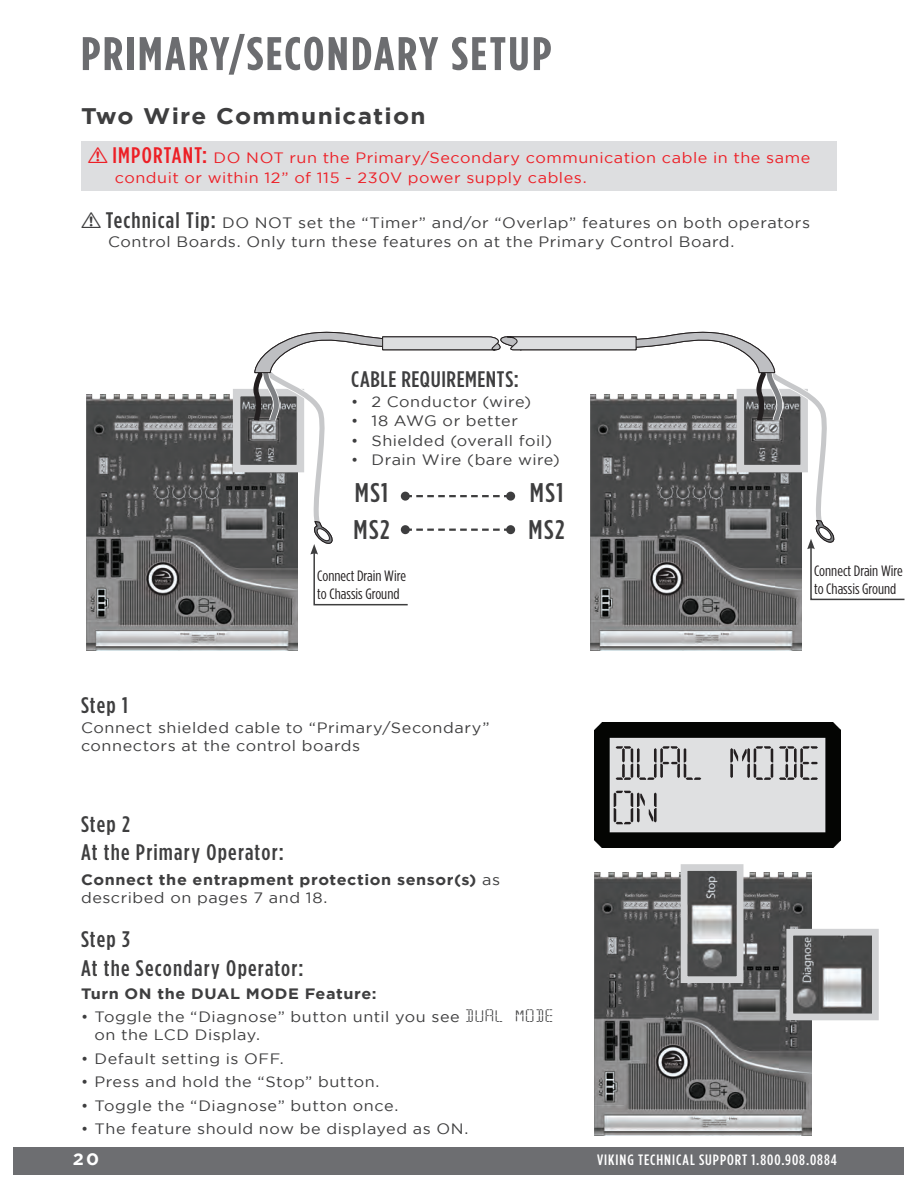
<style>
.page{position:relative;width:918px;height:1188px;background:#fff}
.page>*{position:absolute;margin:0;border:0;box-sizing:border-box;transform-origin:0 0}
.t1{font:48px/44.4px "Segmental";color:#231f20;scale:1.08 1}
.t2{font:700 47.1px "Gotham Condensed";letter-spacing:.05em;color:#6c6d70;scale:1.08 1}
.t3{font:500 27px/36.8px "Gotham Condensed";letter-spacing:.05em;color:#3e3e3f;scale:1.08 1}
.t4{font:500 22.5px/28.7px "Gotham Condensed";letter-spacing:.045em;color:#3e3e3f;scale:1.08 1}
.t5{font:700 22.5px "Gotham";letter-spacing:.05em;color:#3e3e3f;scale:1.08 1}
.t6{font:500 22.5px "Gotham Condensed";letter-spacing:.025em;color:#3e3e3f;scale:1.08 1}
.t7{font:700 16.5px "Gotham";color:#fff;scale:1.08 1}
.t8{font:15px/18px "Gotham";letter-spacing:.03em;color:#3e3e3f}
.t9{font:15px/18px "Gotham";letter-spacing:.03em;color:#3e3e3f;scale:1.08 1}
.t10{font:15px/19.5px "Gotham";letter-spacing:.035em;color:#ed1f26;scale:1.08 1}
.t11{font:700 15px/18px "Gotham";letter-spacing:.035em;color:#3e3e3f;scale:1.08 1}
.t12{font:15px/18px "Gotham Condensed";color:#231f20;scale:1.08 1}
.t13{font:500 15px "Gotham Condensed";letter-spacing:.06em;color:#fff;scale:1.08 1}
.s1{font-family:"Hazard";font-size:22.5px}
.s2{font-family:"Gotham Condensed";font-weight:500;font-size:22.5px}
.s3{font-weight:400}
.s4{font-family:"Segmental";font-size:18px}
</style>
<div class="page">
<div style="left:14px;top:1147px;width:890px;height:27px;background:#6d6e71"></div>
<div style="left:81px;top:141px;width:756px;height:49px;background:#dddee0"></div>
<img style="left:591px;top:606px;width:211px;height:44px">
<img style="left:87px;top:394px;width:211px;height:256px">
<img style="left:594px;top:872px;width:217px;height:263px">
<svg style="left:783px;top:925px;width:96px;height:99px;background:#8d8e8f"></svg>
<svg style="left:677px;top:864px;width:70px;height:122px;background:#8e8f90"></svg>
<img style="left:594px;top:722px;width:246px;height:125px">
<svg style="left:229px;top:331px;width:676px;height:275px"></svg>
<h2 class="t2" style="left:81px;top:27px;width:437px">PRIMARY/SECONDARY SETUP</h2>
<h3 class="t5" style="left:81px;top:103px;width:321px">Two Wire Communication</h3>
<p class="t10" style="left:115px;top:148px;width:646px;text-indent:-27px"><span class="s1">!</span> <span class="s2">IMPORTANT:</span> DO NOT run the Primary/Secondary communication cable in the same conduit or within 12” of 115 - 230V power supply cables.</p>
<p class="t9" style="left:108px;top:212px;width:652px;line-height:19.5px;text-indent:-27px"><span class="s1">!</span> <span class="s2">Technical Tip:</span> DO NOT set the “Timer” and/or “Overlap” features on both operators<br>Control Boards. Only turn these features on at the Primary Control Board.</p>
<h3 class="t6" style="left:351px;top:367px;width:157px">CABLE REQUIREMENTS:</h3>
<p class="t8" style="left:351px;top:392px;width:181px">• 2 Conductor (wire)</p>
<p class="t8" style="left:351px;top:412px;width:168px">• 18 AWG or better</p>
<p class="t8" style="left:351px;top:431px;width:203px">• Shielded (overall foil)</p>
<p class="t8" style="left:351px;top:451px;width:210px">• Drain Wire (bare wire)</p>
<h3 class="t3" style="left:354px;top:474px;width:35px">MS1<br>MS2</h3>
<h3 class="t3" style="left:529px;top:474px;width:35px">MS1<br>MS2</h3>
<p class="t12" style="left:317px;top:567px;width:84px">Connect Drain Wire to Chassis Ground</p>
<h3 class="t4" style="left:81px;top:691px;width:45px">Step 1</h3>
<p class="t9" style="left:81px;top:718px;width:380px">Connect shielded cable to “Primary/Secondary” connectors at the control boards</p>
<h3 class="t4" style="left:81px;top:809px;width:189px">Step 2<br>At the Primary Operator:</h3>
<p class="t11" style="left:81px;top:870px;width:390px">Connect the entrapment protection sensor(s) <span class="s3">as described on pages 7 and 18.</span></p>
<h3 class="t4" style="left:81px;top:924px;width:208px">Step 3<br>At the Secondary Operator:</h3>
<p class="t11" style="left:81px;top:984px;width:275px">Turn ON the DUAL MODE Feature:</p>
<p class="t8" style="left:95px;top:1008px;width:462px;text-indent:-14px">• Toggle the “Diagnose” button until you see <span class="s4">DUAL MODE </span>on the LCD Display.</p>
<p class="t8" style="left:81px;top:1049px;width:204px">• Default setting is OFF.</p>
<p class="t8" style="left:81px;top:1073px;width:300px">• Press and hold the “Stop” button.</p>
<p class="t8" style="left:81px;top:1096px;width:319px">• Toggle the “Diagnose” button once.</p>
<p class="t8" style="left:81px;top:1119px;width:389px">• The feature should now be displayed as ON.</p>
<p class="t12" style="left:814px;top:562px;width:84px">Connect Drain Wire to Chassis Ground</p>
<h1 class="t1" style="left:614px;top:741px;width:196px">DUAL MODE<br>ON</h1>
<p class="t7" style="left:73px;top:1149px;width:26px">20</p>
<p class="t13" style="left:597px;top:1151px;width:224px">VIKING TECHNICAL SUPPORT 1.800.908.0884</p>
</div>
